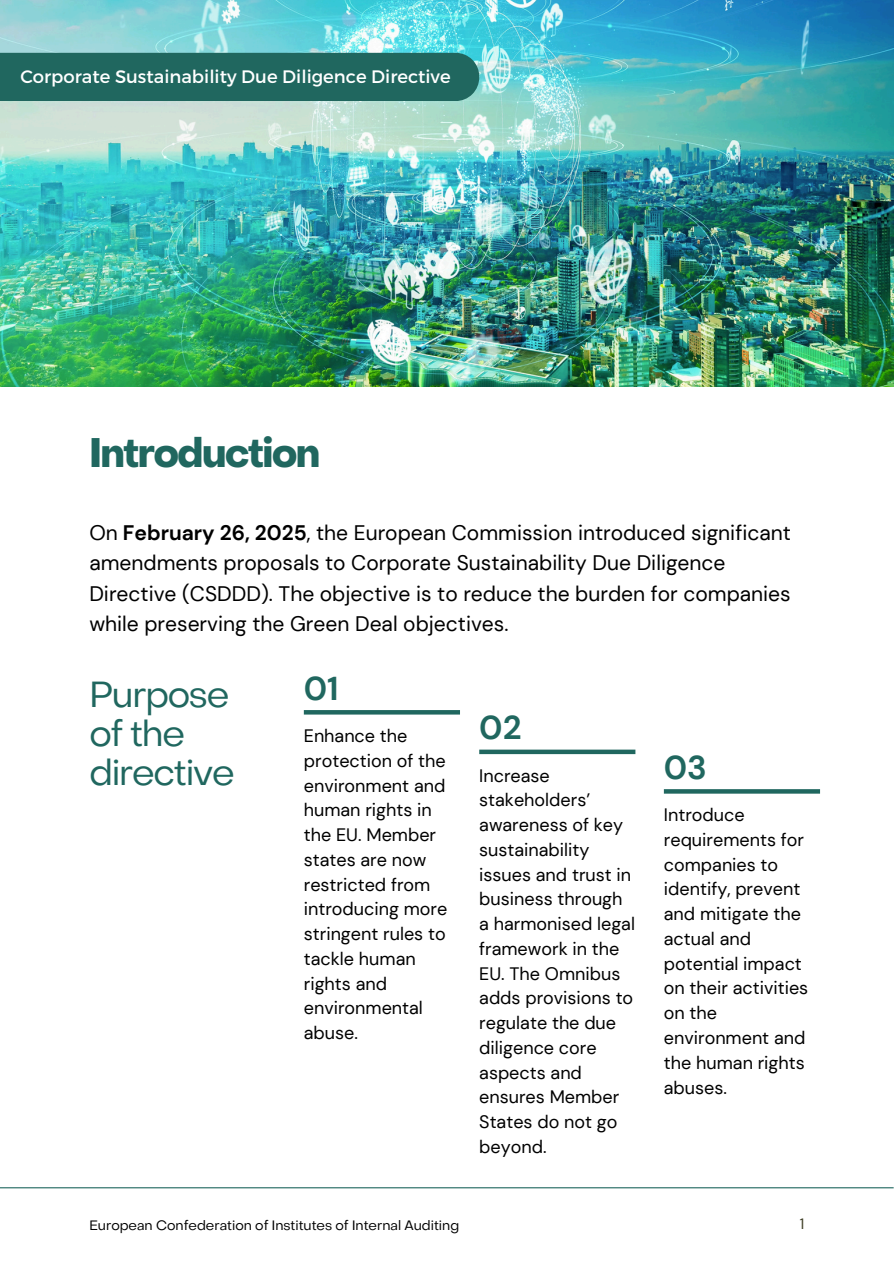
<style>
.page{position:relative;width:894px;height:1264px;background:#fff}
.page>*{position:absolute;margin:0;border:0;box-sizing:border-box;transform-origin:0 0}
.t1{font:700 40.5px "Object Sans";letter-spacing:-.035em;color:#20675f}
.t2{font:36px/39.3px "Object Sans";letter-spacing:-.035em;color:#20675f}
.t3{font:700 33px "DM Sans";color:#20675f}
.t4{font:21px/30.3px "DM Sans";color:#000}
.t5{font:18px/24.8px "DM Sans";color:#000}
.t6{font:18px "Montserrat";color:#fff}
.t7{font:15px "DM Sans";color:#3f3f26}
.t8{font:13.5px "Object Sans";color:#000}
.s1{font-weight:700}
</style>
<div class="page">
<img style="left:0;top:0;width:893px;height:386px">
<hr style="left:0;top:1187px;width:893px;height:1px;background:#20675f">
<div style="left:0;top:53px;width:479px;height:48px;background:#20675f"></div>
<svg style="left:304px;top:710px;width:156px;height:4px"></svg>
<div style="left:479px;top:749px;width:156px;height:5px;background:#20675f"></div>
<svg style="left:663px;top:789px;width:156px;height:4px"></svg>
<h1 class="t6" style="left:20px;top:65px;width:431px">Corporate Sustainability Due Diligence Directive</h1>
<h2 class="t1" style="left:89px;top:437px;width:232px">Introduction</h2>
<h3 class="t4" style="left:89px;top:517px;width:702px">On <span class="s1">February 26, 2025</span>, the European Commission introduced significant amendments proposals to Corporate Sustainability Due Diligence Directive (CSDDD). The objective is to reduce the burden for companies while preserving the Green Deal objectives.</h3>
<p class="t2" style="left:89px;top:677px;width:147px">Purpose of the directive</p>
<h4 class="t3" style="left:304px;top:667px;width:36px">01</h4>
<p class="t5" style="left:304px;top:723px;width:145px">Enhance the protection of the environment and human rights in the EU. Member states are now restricted from introducing more stringent rules to tackle human rights and environmental abuse.</p>
<p class="t3" style="left:479px;top:706px;width:44px">02</p>
<p class="t5" style="left:479px;top:763px;width:157px">Increase stakeholders’ awareness of key sustainability issues and trust in business through a harmonised legal framework in the<br>EU. The Omnibus adds provisions to regulate the due diligence core aspects and ensures Member<br>States do not go beyond.</p>
<p class="t3" style="left:663px;top:746px;width:45px">03</p>
<h4 class="t5" style="left:663px;top:802px;width:146px">Introduce requirements for companies to identify, prevent and mitigate the actual and potential impact on their activities on the environment and the human rights abuses.</h4>
<p class="t8" style="left:89px;top:1219px;width:371px">European Confederation of Institutes of Internal Auditing</p>
<h4 class="t7" style="left:799px;top:1214px;width:6px">1</h4>
</div>
